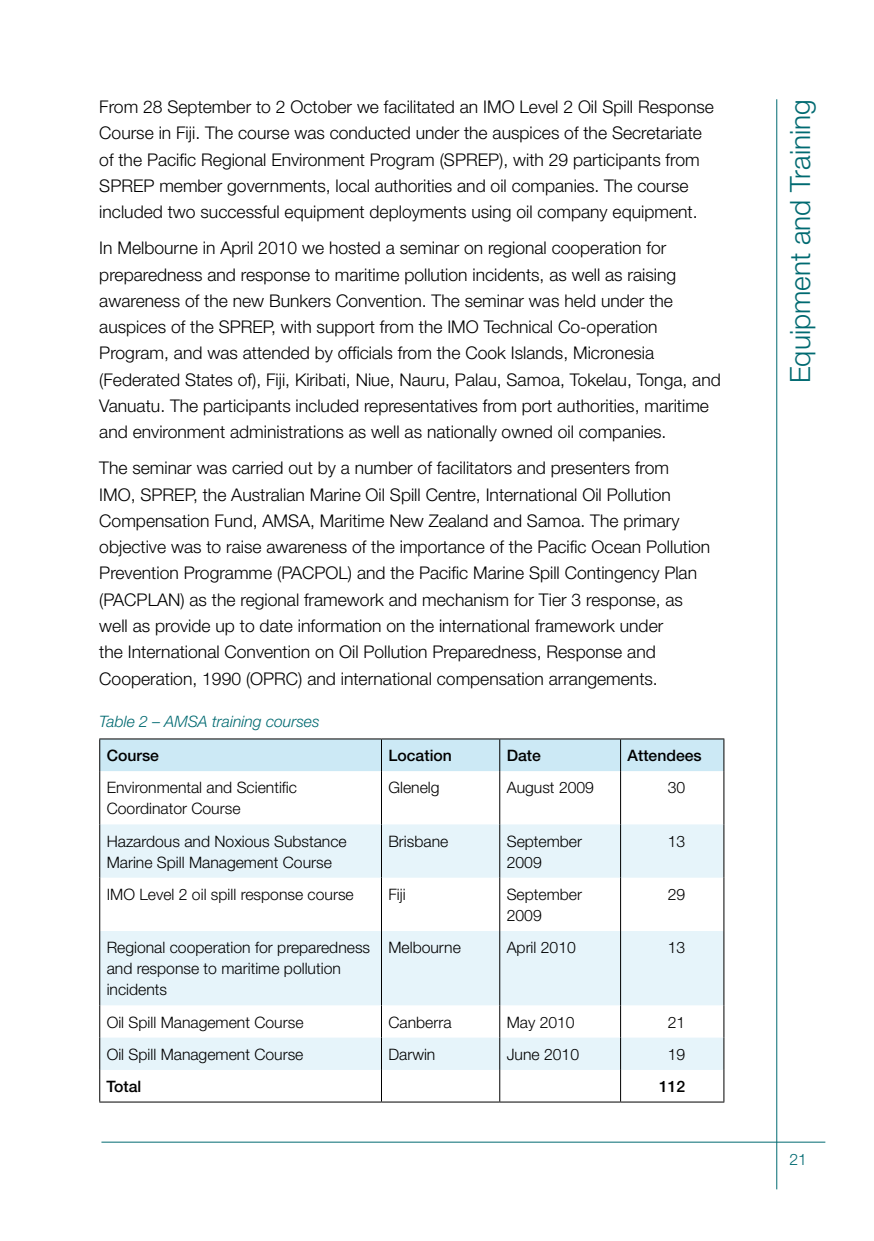
<style>
.page{position:relative;width:874px;height:1241px;background:#fff}
.page>*{position:absolute;margin:0;border:0;box-sizing:border-box;transform-origin:0 0}
.t1{font:300 28px "Helvetica Neue";color:#006a71}
.t2{font:300 17.5px/26.2px "Helvetica Neue";color:#000}
.t3{font:300 15.75px/21px "Helvetica Neue";color:#000}
.t4{font:500 15.75px "Helvetica Neue";color:#000}
.t5{font:italic 300 15.75px "Helvetica Neue";color:#006a71}
.t6{font:300 15.75px "Helvetica Neue";color:#006a71}
</style>
<div class="page">
<hr style="left:776px;top:99px;width:1px;height:1090px;background:#006a71">
<hr style="left:101px;top:1141px;width:723px;height:1px;background:#006a71">
<div style="left:100px;top:739px;width:623px;height:32px;background:#cce9f5"></div>
<svg style="left:100px;top:824px;width:623px;height:245px;fill:#e6f4fa"></svg>
<hr style="left:99px;top:738px;width:282px;height:1px;background:#000">
<hr style="left:99px;top:739px;width:1px;height:32px;background:#000">
<hr style="left:381px;top:738px;width:118px;height:1px;background:#000">
<hr style="left:381px;top:739px;width:1px;height:32px;background:#000">
<hr style="left:499px;top:738px;width:121px;height:1px;background:#000">
<hr style="left:499px;top:739px;width:1px;height:32px;background:#000">
<hr style="left:620px;top:738px;width:104px;height:1px;background:#000">
<hr style="left:620px;top:739px;width:1px;height:32px;background:#000">
<hr style="left:723px;top:739px;width:1px;height:32px;background:#000">
<hr style="left:99px;top:771px;width:1px;height:53px;background:#000">
<hr style="left:381px;top:771px;width:1px;height:53px;background:#000">
<hr style="left:499px;top:771px;width:1px;height:53px;background:#000">
<hr style="left:620px;top:771px;width:1px;height:53px;background:#000">
<hr style="left:723px;top:771px;width:1px;height:53px;background:#000">
<hr style="left:99px;top:824px;width:1px;height:53px;background:#000">
<hr style="left:381px;top:824px;width:1px;height:53px;background:#000">
<hr style="left:499px;top:824px;width:1px;height:53px;background:#000">
<hr style="left:620px;top:824px;width:1px;height:53px;background:#000">
<hr style="left:723px;top:824px;width:1px;height:53px;background:#000">
<hr style="left:99px;top:877px;width:1px;height:53px;background:#000">
<hr style="left:381px;top:877px;width:1px;height:53px;background:#000">
<hr style="left:499px;top:877px;width:1px;height:53px;background:#000">
<hr style="left:620px;top:877px;width:1px;height:53px;background:#000">
<hr style="left:723px;top:877px;width:1px;height:53px;background:#000">
<hr style="left:99px;top:930px;width:1px;height:75px;background:#000">
<hr style="left:381px;top:930px;width:1px;height:75px;background:#000">
<hr style="left:499px;top:930px;width:1px;height:75px;background:#000">
<hr style="left:620px;top:930px;width:1px;height:75px;background:#000">
<hr style="left:723px;top:930px;width:1px;height:75px;background:#000">
<hr style="left:99px;top:1005px;width:1px;height:32px;background:#000">
<hr style="left:381px;top:1005px;width:1px;height:32px;background:#000">
<hr style="left:499px;top:1005px;width:1px;height:32px;background:#000">
<hr style="left:620px;top:1005px;width:1px;height:32px;background:#000">
<hr style="left:723px;top:1005px;width:1px;height:32px;background:#000">
<hr style="left:99px;top:1037px;width:1px;height:32px;background:#000">
<hr style="left:381px;top:1037px;width:1px;height:32px;background:#000">
<hr style="left:499px;top:1037px;width:1px;height:32px;background:#000">
<hr style="left:620px;top:1037px;width:1px;height:32px;background:#000">
<hr style="left:723px;top:1037px;width:1px;height:32px;background:#000">
<hr style="left:99px;top:1069px;width:1px;height:32px;background:#000">
<hr style="left:381px;top:1069px;width:1px;height:32px;background:#000">
<hr style="left:499px;top:1069px;width:1px;height:32px;background:#000">
<hr style="left:620px;top:1069px;width:1px;height:32px;background:#000">
<hr style="left:723px;top:1069px;width:1px;height:32px;background:#000">
<hr style="left:99px;top:1101px;width:282px;height:1px;background:#000">
<hr style="left:381px;top:1101px;width:118px;height:1px;background:#000">
<hr style="left:499px;top:1101px;width:121px;height:1px;background:#000">
<hr style="left:620px;top:1101px;width:104px;height:1px;background:#000">
<p class="t2" style="left:99px;top:93px;width:615px">From 28 September to 2 October we facilitated an IMO Level 2 Oil Spill Response Course in Fiji. The course was conducted under the auspices of the Secretariate of the Pacific Regional Environment Program (SPREP), with 29 participants from SPREP member governments, local authorities and oil companies. The course included two successful equipment deployments using oil company equipment.</p>
<p class="t2" style="left:99px;top:234px;width:622px">In Melbourne in April 2010 we hosted a seminar on regional cooperation for preparedness and response to maritime pollution incidents, as well as raising awareness of the new Bunkers Convention. The seminar was held under the auspices of the SPREP, with support from the IMO Technical Co-operation Program, and was attended by officials from the Cook Islands, Micronesia (Federated States of), Fiji, Kiribati, Niue, Nauru, Palau, Samoa, Tokelau, Tonga, and Vanuatu. The participants included representatives from port authorities, maritime and environment administrations as well as nationally owned oil companies.</p>
<p class="t2" style="left:99px;top:454px;width:612px">The seminar was carried out by a number of facilitators and presenters from<br>IMO, SPREP, the Australian Marine Oil Spill Centre, International Oil Pollution Compensation Fund, AMSA, Maritime New Zealand and Samoa. The primary objective was to raise awareness of the importance of the Pacific Ocean Pollution Prevention Programme (PACPOL) and the Pacific Marine Spill Contingency Plan (PACPLAN) as the regional framework and mechanism for Tier 3 response, as well as provide up to date information on the international framework under<br>the International Convention on Oil Pollution Preparedness, Response and Cooperation, 1990 (OPRC) and international compensation arrangements.</p>
<p class="t5" style="left:99px;top:711px;width:222px">Table 2 – AMSA training courses</p>
<p class="t4" style="left:107px;top:746px;width:54px">Course</p>
<p class="t4" style="left:388px;top:746px;width:65px">Location</p>
<p class="t4" style="left:506px;top:746px;width:36px">Date</p>
<p class="t4" style="left:627px;top:746px;width:76px">Attendees</p>
<p class="t3" style="left:107px;top:776px;width:192px">Environmental and Scientific<br>Coordinator Course</p>
<p class="t3" style="left:388px;top:776px;width:53px">Glenelg</p>
<p class="t3" style="left:506px;top:776px;width:89px">August 2009</p>
<p class="t3" style="left:667px;top:776px;width:19px">30</p>
<p class="t3" style="left:107px;top:830px;width:241px">Hazardous and Noxious Substance<br>Marine Spill Management Course</p>
<p class="t3" style="left:388px;top:830px;width:61px">Brisbane</p>
<p class="t3" style="left:506px;top:830px;width:77px">September<br>2009</p>
<p class="t3" style="left:667px;top:830px;width:19px">13</p>
<p class="t3" style="left:107px;top:883px;width:248px">IMO Level 2 oil spill response course</p>
<p class="t3" style="left:388px;top:883px;width:19px">Fiji</p>
<p class="t3" style="left:506px;top:883px;width:77px">September<br>2009</p>
<p class="t3" style="left:667px;top:883px;width:19px">29</p>
<p class="t3" style="left:107px;top:936px;width:265px">Regional cooperation for preparedness and response to maritime pollution incidents</p>
<p class="t3" style="left:388px;top:936px;width:74px">Melbourne</p>
<p class="t3" style="left:506px;top:936px;width:71px">April 2010</p>
<p class="t3" style="left:667px;top:936px;width:19px">13</p>
<p class="t3" style="left:107px;top:1011px;width:198px">Oil Spill Management Course</p>
<p class="t3" style="left:388px;top:1011px;width:65px">Canberra</p>
<p class="t3" style="left:506px;top:1011px;width:69px">May 2010</p>
<p class="t3" style="left:667px;top:1011px;width:19px">21</p>
<p class="t3" style="left:107px;top:1043px;width:198px">Oil Spill Management Course</p>
<p class="t3" style="left:388px;top:1043px;width:48px">Darwin</p>
<p class="t3" style="left:506px;top:1043px;width:74px">June 2010</p>
<p class="t3" style="left:667px;top:1043px;width:19px">19</p>
<p class="t4" style="left:107px;top:1076px;width:36px">Total</p>
<p class="t4" style="left:658px;top:1076px;width:28px">112</p>
<h1 class="t1" style="left:782px;top:383px;width:285px;rotate:-90deg">Equipment and Training</h1>
<p class="t6" style="left:789px;top:1149px;width:19px">21</p>
</div>
